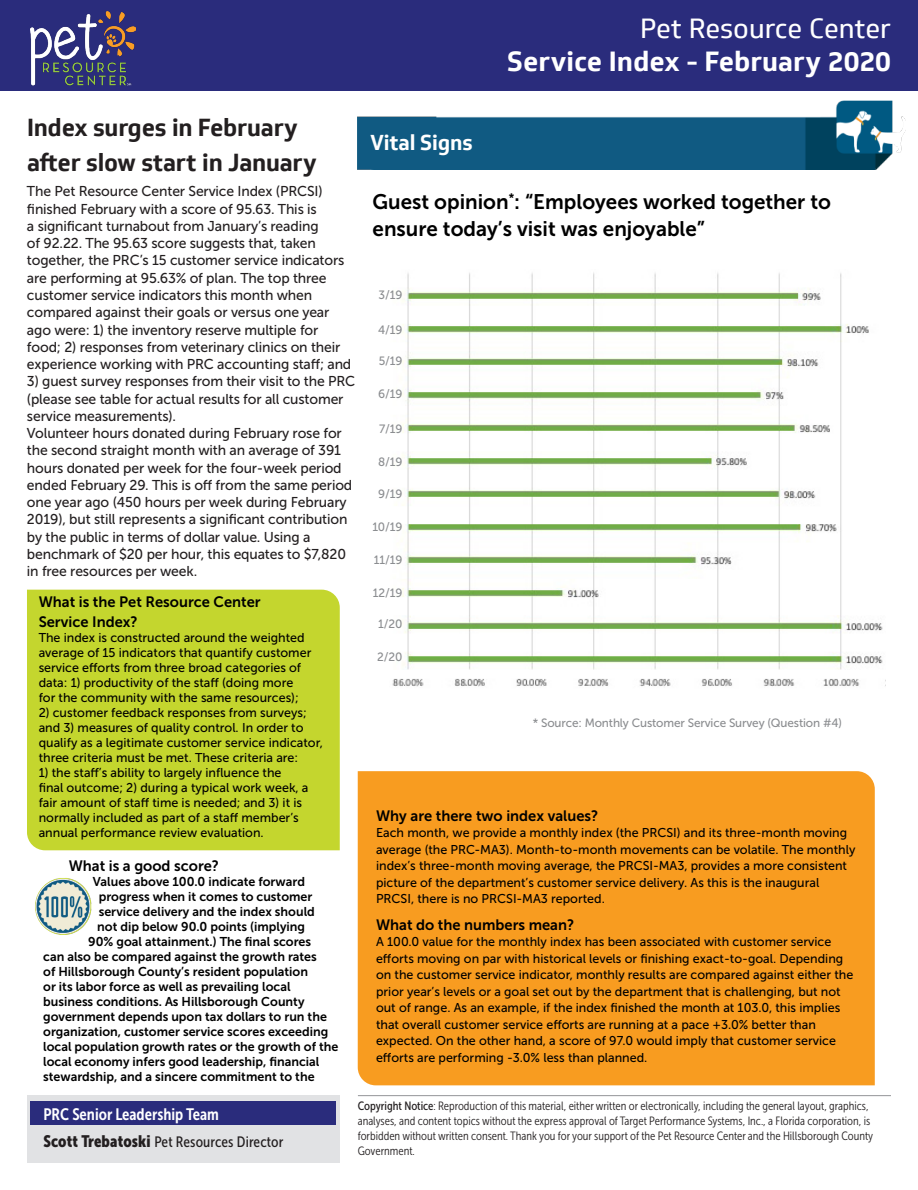
<style>
.page{position:relative;width:918px;height:1190px;background:#fff}
.page>*{position:absolute;margin:0;border:0;box-sizing:border-box;transform-origin:0 0}
.t1{font:700 27px/32.4px "Soleto";color:#fff;text-align:right}
.t2{font:700 24px/34.5px "Soleto";letter-spacing:-.01em;color:#231f20}
.t3{font:21px/27px "Museo Sans 700";color:#000}
.t4{font:700 21px "Soleto";letter-spacing:-.01em;color:#fff}
.t5{font:16.5px "Museo Sans Cond 700";color:#fff}
.t6{font:15px/19.5px "Museo Sans 700";color:#000}
.t7{font:15px "Museo Sans Cond 500";letter-spacing:.01em;color:#231f20}
.t8{font:14.25px/17.2px "Museo Sans 500";letter-spacing:-.01em;color:#231f20}
.t9{font:12.75px/15px "Museo Sans 500";color:#000}
.t10{font:12.75px "Museo Sans 700";color:#000}
.t11{font:12px/15px "Museo Sans Cond 300";color:#231f20}
.t12{font:12px "Museo Sans 500";letter-spacing:-.01em;color:#8b8d90}
.s1{font-weight:400}
.s2{font-family:"Museo Sans Cond 500"}
.s3{font-family:"Museo Sans Cond 900";font-size:16.5px}
</style>
<div class="page">
<img style="left:357px;top:100px;width:549px;height:69px">
<div style="left:0;top:0;width:918px;height:91px;background:#2a2c7c"></div>
<div style="left:27px;top:589px;width:313px;height:261px;background:#c4d62e"></div>
<div style="left:358px;top:771px;width:517px;height:314px;background:#f89c20"></div>
<img style="left:35px;top:877px;width:58px;height:58px;border-radius:29px">
<div style="left:27px;top:1094px;width:313px;height:68px;background:#e1e2e4"></div>
<div style="left:31px;top:1100px;width:305px;height:24px;background:#2a2c7c"></div>
<hr style="left:358px;top:1094px;width:533px;height:1px;background:#939598">
<img style="left:30px;top:11px;width:105px;height:75px">
<img style="left:392px;top:272px;width:491px;height:415px">
<p class="t1" style="left:507px;top:13px;width:385px"><span class="s1">Pet Resource Center<br></span>Service Index - February 2020</p>
<p class="t2" style="left:27px;top:111px;width:291px">Index surges in February after slow start in January</p>
<p class="t8" style="left:27px;top:183px;width:326px">The Pet Resource Center Service Index (PRCSI) finished February with a score of 95.63. This is<br>a significant turnabout from January’s reading<br>of 92.22. The 95.63 score suggests that, taken together, the PRC’s 15 customer service indicators are performing at 95.63% of plan. The top three customer service indicators this month when compared against their goals or versus one year ago were: 1) the inventory reserve multiple for food; 2) responses from veterinary clinics on their experience working with PRC accounting staff; and</p>
<p class="t8" style="left:27px;top:373px;width:330px">3) guest survey responses from their visit to the PRC (please see table for actual results for all customer service measurements).</p>
<p class="t8" style="left:27px;top:424px;width:327px">Volunteer hours donated during February rose for the second straight month with an average of 391 hours donated per week for the four-week period ended February 29. This is off from the same period one year ago (450 hours per week during February 2019), but still represents a significant contribution by the public in terms of dollar value. Using a benchmark of $20 per hour, this equates to $7,820 in free resources per week.</p>
<p class="t6" style="left:39px;top:592px;width:223px">What is the Pet Resource Center<br>Service Index?</p>
<p class="t9" style="left:39px;top:630px;width:274px">The index is constructed around the weighted average of 15 indicators that quantify customer service efforts from three broad categories of data: 1) productivity of the staff (doing more for the community with the same resources);</p>
<p class="t9" style="left:39px;top:705px;width:286px">2) customer feedback responses from surveys; and 3) measures of quality control. In order to qualify as a legitimate customer service indicator, three criteria must be met. These criteria are:</p>
<p class="t9" style="left:39px;top:765px;width:271px">1) the staff’s ability to largely influence the final outcome; 2) during a typical work week, a fair amount of staff time is needed; and 3) it is normally included as part of a staff member’s annual performance review evaluation.</p>
<p class="t6" style="left:69px;top:856px;width:152px">What is a good score?</p>
<p class="t10" style="left:93px;top:874px;width:214px">Values above 100.0 indicate forward</p>
<p class="t10" style="left:99px;top:889px;width:215px">progress when it comes to customer</p>
<p class="t10" style="left:99px;top:904px;width:218px">service delivery and the index should</p>
<p class="t10" style="left:97px;top:919px;width:209px">not dip below 90.0 points (implying</p>
<p class="t10" style="left:88px;top:934px;width:224px">90% goal attainment.) The final scores</p>
<p class="t10" style="left:43px;top:949px;width:275px">can also be compared against the growth rates</p>
<p class="t10" style="left:43px;top:964px;width:266px">of Hillsborough County’s resident population</p>
<p class="t10" style="left:43px;top:979px;width:249px">or its labor force as well as prevailing local</p>
<p class="t10" style="left:43px;top:994px;width:263px">business conditions. As Hillsborough County</p>
<p class="t10" style="left:43px;top:1009px;width:285px">government depends upon tax dollars to run the</p>
<p class="t10" style="left:43px;top:1024px;width:287px">organization, customer service scores exceeding</p>
<p class="t10" style="left:43px;top:1039px;width:297px">local population growth rates or the growth of the</p>
<p class="t10" style="left:43px;top:1054px;width:278px">local economy infers good leadership, financial</p>
<p class="t10" style="left:43px;top:1069px;width:273px">stewardship, and a sincere commitment to the</p>
<p class="t4" style="left:370px;top:129px;width:104px">Vital Signs</p>
<p class="t3" style="left:373px;top:188px;width:460px">Guest opinion<sup>*</sup>: “Employees worked together to ensure today’s visit was enjoyable”</p>
<p class="t12" style="left:379px;top:288px;width:25px">3/19</p>
<p class="t12" style="left:378px;top:323px;width:26px">4/19</p>
<p class="t12" style="left:379px;top:354px;width:25px">5/19</p>
<p class="t12" style="left:378px;top:387px;width:26px">6/19</p>
<p class="t12" style="left:379px;top:422px;width:25px">7/19</p>
<p class="t12" style="left:378px;top:455px;width:26px">8/19</p>
<p class="t12" style="left:378px;top:486px;width:26px">9/19</p>
<p class="t12" style="left:372px;top:519px;width:32px">10/19</p>
<p class="t12" style="left:374px;top:552px;width:30px">11/19</p>
<p class="t12" style="left:373px;top:585px;width:31px">12/19</p>
<p class="t12" style="left:378px;top:617px;width:26px">1/20</p>
<p class="t12" style="left:377px;top:650px;width:27px">2/20</p>
<p class="t12" style="left:533px;top:715px;width:311px">* Source: Monthly Customer Service Survey (Question #4)</p>
<p class="t6" style="left:376px;top:805px;width:224px">Why are there two index values?</p>
<p class="t9" style="left:376px;top:824px;width:481px;line-height:16.5px">Each month, we provide a monthly index (the PRCSI) and its three-month moving average (the PRC-MA3). Month-to-month movements can be volatile. The monthly index’s three-month moving average, the PRCSI-MA3, provides a more consistent picture of the department’s customer service delivery. As this is the inaugural PRCSI, there is no PRCSI-MA3 reported.</p>
<p class="t6" style="left:376px;top:914px;width:200px">What do the numbers mean?</p>
<p class="t9" style="left:376px;top:933px;width:479px;line-height:16.5px">A 100.0 value for the monthly index has been associated with customer service efforts moving on par with historical levels or finishing exact-to-goal. Depending on the customer service indicator, monthly results are compared against either the prior year’s levels or a goal set out by the department that is challenging, but not out of range. As an example, if the index finished the month at 103.0, this implies that overall customer service efforts are running at a pace +3.0% better than expected. On the other hand, a score of 97.0 would imply that customer service efforts are performing -3.0% less than planned.</p>
<p class="t5" style="left:43px;top:1104px;width:177px">PRC Senior Leadership Team</p>
<p class="t11" style="left:358px;top:1098px;width:517px"><span class="s2">Copyright Notice</span>: Reproduction of this material, either written or electronically, including the general layout, graphics, analyses, and content topics without the express approval of Target Performance Systems, Inc., a Florida corporation, is forbidden without written consent. Thank you for your support of the Pet Resource Center and the Hillsborough County Government.</p>
<p class="t7" style="left:43px;top:1133px;width:242px"><span class="s3">Scott Trebatoski</span> Pet Resources Director</p>
</div>
